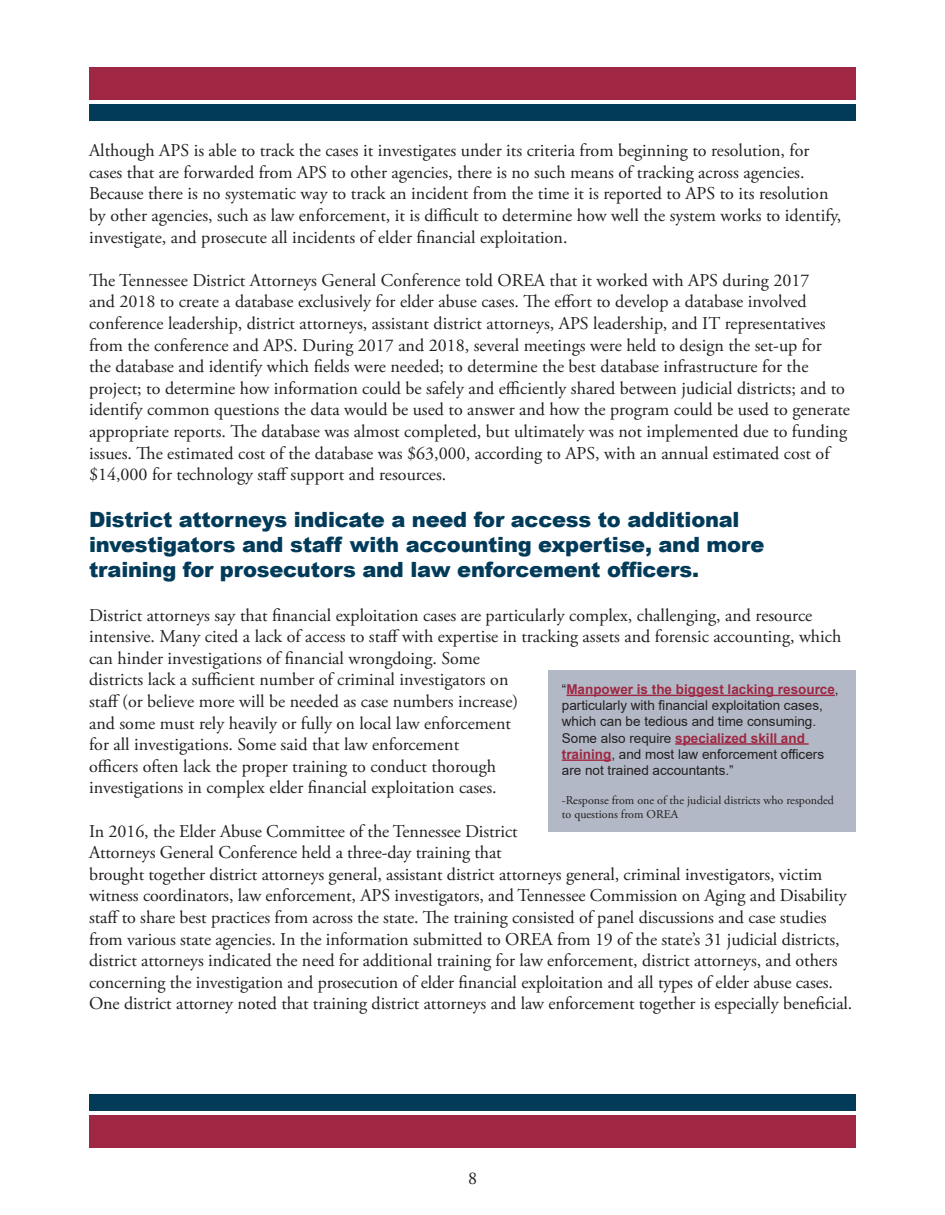
<style>
.page{position:relative;width:945px;height:1215px;background:#fff}
.page>*{position:absolute;margin:0;border:0;box-sizing:border-box;transform-origin:0 0}
.t1{font:900 21px/25.2px "Arial";letter-spacing:-.01em;color:#023b5a}
.t2{font:18px/21.6px "Adobe Garamond Pro";color:#231f20}
.t3{font:13.5px/16.2px "Arial";color:#231f20}
.t4{font:12px/14.4px "Adobe Garamond Pro";color:#231f20}
.s1{font-weight:700;color:#9f2743}
</style>
<div class="page">
<div style="left:89px;top:104px;width:767px;height:16px;background:#023b5a"></div>
<div style="left:89px;top:68px;width:767px;height:32px;background:#9f2743"></div>
<div style="left:89px;top:1095px;width:767px;height:16px;background:#023b5a"></div>
<div style="left:89px;top:1115px;width:767px;height:33px;background:#9f2743"></div>
<div style="left:548px;top:670px;width:308px;height:162px;background:#b2b8c5"></div>
<hr style="left:566px;top:695px;width:269px;height:1px;background:#9f2743">
<hr style="left:675px;top:743px;width:134px;height:2px;background:#9f2743">
<hr style="left:562px;top:759px;width:49px;height:2px;background:#9f2743">
<p class="t2" style="left:89px;top:140px;width:754px">Although APS is able to track the cases it investigates under its criteria from beginning to resolution, for cases that are forwarded from APS to other agencies, there is no such means of tracking across agencies.<br>Because there is no systematic way to track an incident from the time it is reported to APS to its resolution by other agencies, such as law enforcement, it is difficult to determine how well the system works to identify, investigate, and prosecute all incidents of elder financial exploitation.</p>
<p class="t2" style="left:89px;top:270px;width:762px">The Tennessee District Attorneys General Conference told OREA that it worked with APS during 2017<br>and 2018 to create a database exclusively for elder abuse cases. The effort to develop a database involved conference leadership, district attorneys, assistant district attorneys, APS leadership, and IT representatives from the conference and APS. During 2017 and 2018, several meetings were held to design the set-up for<br>the database and identify which fields were needed; to determine the best database infrastructure for the project; to determine how information could be safely and efficiently shared between judicial districts; and to identify common questions the data would be used to answer and how the program could be used to generate appropriate reports. The database was almost completed, but ultimately was not implemented due to funding issues. The estimated cost of the database was $63,000, according to APS, with an annual estimated cost of $14,000 for technology staff support and resources.</p>
<p class="t1" style="left:89px;top:506px;width:677px">District attorneys indicate a need for access to additional investigators and staff with accounting expertise, and more training for prosecutors and law enforcement officers.</p>
<p class="t2" style="left:89px;top:605px;width:754px">District attorneys say that financial exploitation cases are particularly complex, challenging, and resource intensive. Many cited a lack of access to staff with expertise in tracking assets and forensic accounting, which can hinder investigations of financial wrongdoing. Some<br>districts lack a sufficient number of criminal investigators on<br>staff (or believe more will be needed as case numbers increase)<br>and some must rely heavily or fully on local law enforcement<br>for all investigations. Some said that law enforcement<br>officers often lack the proper training to conduct thorough<br>investigations in complex elder financial exploitation cases.</p>
<p class="t2" style="left:89px;top:821px;width:765px">In 2016, the Elder Abuse Committee of the Tennessee District<br>Attorneys General Conference held a three-day training that<br>brought together district attorneys general, assistant district attorneys general, criminal investigators, victim witness coordinators, law enforcement, APS investigators, and Tennessee Commission on Aging and Disability staff to share best practices from across the state. The training consisted of panel discussions and case studies from various state agencies. In the information submitted to OREA from 19 of the state’s 31 judicial districts, district attorneys indicated the need for additional training for law enforcement, district attorneys, and others concerning the investigation and prosecution of elder financial exploitation and all types of elder abuse cases.<br>One district attorney noted that training district attorneys and law enforcement together is especially beneficial.</p>
<p class="t3" style="left:562px;top:681px;width:278px">“<span class="s1">Manpower is the biggest lacking resource</span>, particularly with financial exploitation cases, which can be tedious and time consuming.<br>Some also require <span class="s1">specialized skill and training</span>, and most law enforcement officers are not trained accountants.”</p>
<p class="t4" style="left:562px;top:793px;width:274px">-Response from one of the judicial districts who responded to questions from OREA</p>
<p class="t2" style="left:468px;top:1168px;width:10px">8</p>
</div>
